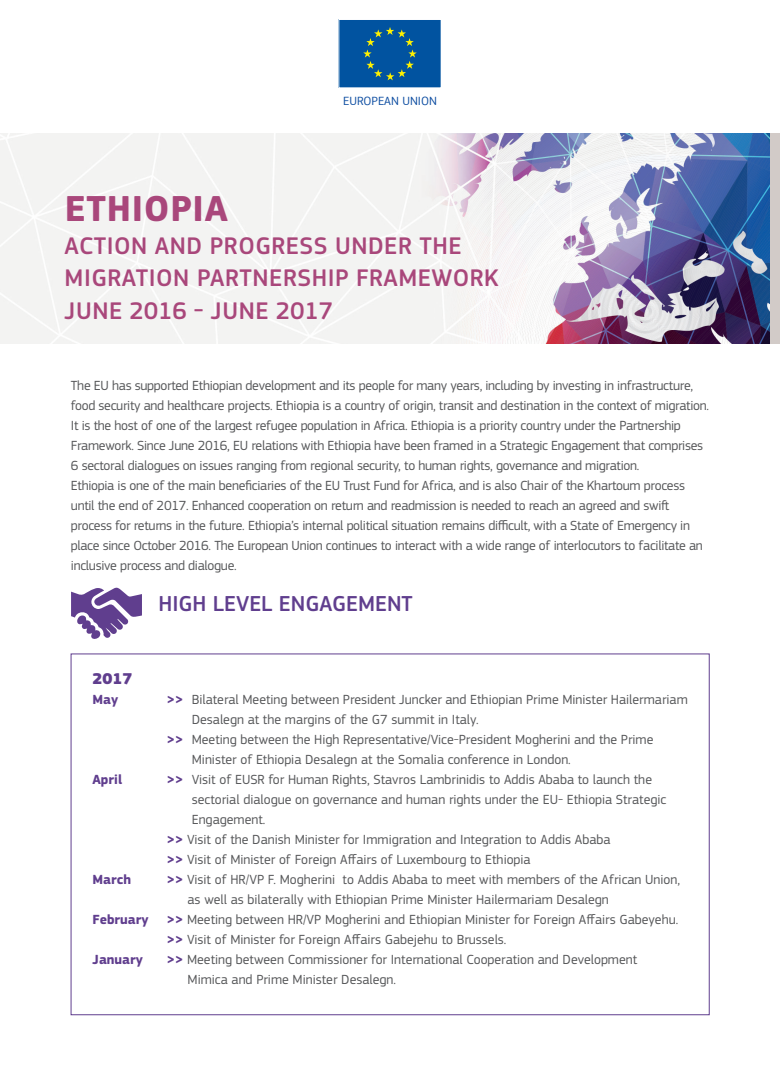
<style>
.page{position:relative;width:780px;height:1088px;background:#fff}
.page>*{position:absolute;margin:0;border:0;box-sizing:border-box;transform-origin:0 0}
.t1{font:700 37.5px "PF Square Sans Pro";letter-spacing:.02em;color:#a9477b}
.t2{font:500 25px/32.5px "PF Square Sans Pro";letter-spacing:.02em;color:#a9477b}
.t3{font:500 22.5px "PF Square Sans Pro";color:#603e8e}
.t4{font:900 16.25px "PF Square Sans Pro";color:#603e8e}
.t5{font:13.75px/20px "PF Square Sans Pro";letter-spacing:-.02em;color:#57585a}
.t6{font:13.75px/20px "PF Square Sans Pro";color:#57585a}
.t7{font:700 13.75px "PF Square Sans Pro";color:#603e8e}
.t8{font:12.5px "EC Square Sans Pro";color:#0d4da1}
.s1{font-weight:700;color:#603e8e}
</style>
<div class="page">
<div style="left:339px;top:19px;width:102px;height:69px;background:#0153a0"></div>
<div style="left:338px;top:19px;width:103px;height:69px;border:1px solid #fff"></div>
<svg style="left:363px;top:27px;width:54px;height:53px"></svg>
<img style="left:0;top:133px;width:769px;height:211px">
<svg style="left:71px;top:587px;width:71px;height:52px"></svg>
<p class="t8" style="left:343px;top:93px;width:95px">EUROPEAN UNION</p>
<p class="t1" style="left:65px;top:187px;width:165px">ETHIOPIA</p>
<p class="t2" style="left:65px;top:230px;width:435px">ACTION AND PROGRESS UNDER THE<br>MIGRATION PARTNERSHIP FRAMEWORK<br>JUNE 2016 - JUNE 2017</p>
<p class="t5" style="left:71px;top:375px;width:639px">The EU has supported Ethiopian development and its people for many years, including by investing in infrastructure, food security and healthcare projects. Ethiopia is a country of origin, transit and destination in the context of migration.<br>It is the host of one of the largest refugee population in Africa. Ethiopia is a priority country under the Partnership Framework. Since June 2016, EU relations with Ethiopia have been framed in a Strategic Engagement that comprises 6 sectoral dialogues on issues ranging from regional security, to human rights, governance and migration.</p>
<p class="t5" style="left:71px;top:475px;width:633px">Ethiopia is one of the main beneficiaries of the EU Trust Fund for Africa, and is also Chair of the Khartoum process until the end of 2017. Enhanced cooperation on return and readmission is needed to reach an agreed and swift process for returns in the future. Ethiopia’s internal political situation remains difficult, with a State of Emergency in place since October 2016. The European Union continues to interact with a wide range of interlocutors to facilitate an inclusive process and dialogue.</p>
<p class="t3" style="left:158px;top:590px;width:256px">HIGH LEVEL ENGAGEMENT</p>
<p class="t4" style="left:92px;top:669px;width:42px">2017</p>
<p class="t7" style="left:92px;top:692px;width:27px">May</p>
<p class="t6" style="left:192px;top:690px;width:497px;text-indent:-25px"><span class="s1">&gt;&gt;</span> Bilateral Meeting between President Juncker and Ethiopian Prime Minister Hailermariam<br>Desalegn at the margins of the G7 summit in Italy.</p>
<p class="t6" style="left:192px;top:730px;width:463px;text-indent:-25px"><span class="s1">&gt;&gt;</span> Meeting between the High Representative/Vice-President Mogherini and the Prime<br>Minister of Ethiopia Desalegn at the Somalia conference in London.</p>
<p class="t7" style="left:92px;top:772px;width:31px">April</p>
<p class="t6" style="left:192px;top:770px;width:476px;text-indent:-25px"><span class="s1">&gt;&gt;</span> Visit of EUSR for Human Rights, Stavros Lambrinidis to Addis Ababa to launch the sectorial dialogue on governance and human rights under the EU- Ethiopia Strategic<br>Engagement.</p>
<p class="t6" style="left:167px;top:830px;width:445px"><span class="s1">&gt;&gt;</span> Visit of the Danish Minister for Immigration and Integration to Addis Ababa</p>
<p class="t6" style="left:167px;top:850px;width:365px"><span class="s1">&gt;&gt;</span> Visit of Minister of Foreign Affairs of Luxembourg to Ethiopia</p>
<p class="t7" style="left:92px;top:872px;width:40px">March</p>
<p class="t6" style="left:187px;top:870px;width:494px;text-indent:-21px"><span class="s1">&gt;&gt;</span> Visit of HR/VP F. Mogherini to Addis Ababa to meet with members of the African Union, as well as bilaterally with Ethiopian Prime Minister Hailermariam Desalegn</p>
<p class="t7" style="left:92px;top:912px;width:58px">February</p>
<p class="t6" style="left:167px;top:910px;width:513px"><span class="s1">&gt;&gt;</span> Meeting between HR/VP Mogherini and Ethiopian Minister for Foreign Affairs Gabeyehu.</p>
<p class="t6" style="left:167px;top:930px;width:341px"><span class="s1">&gt;&gt;</span> Visit of Minister for Foreign Affairs Gabejehu to Brussels.</p>
<p class="t7" style="left:92px;top:952px;width:52px">January</p>
<p class="t6" style="left:167px;top:950px;width:472px"><span class="s1">&gt;&gt;</span> Meeting between Commissioner for International Cooperation and Development</p>
<p class="t6" style="left:187px;top:970px;width:210px">Mimica and Prime Minister Desalegn.</p>
</div>
